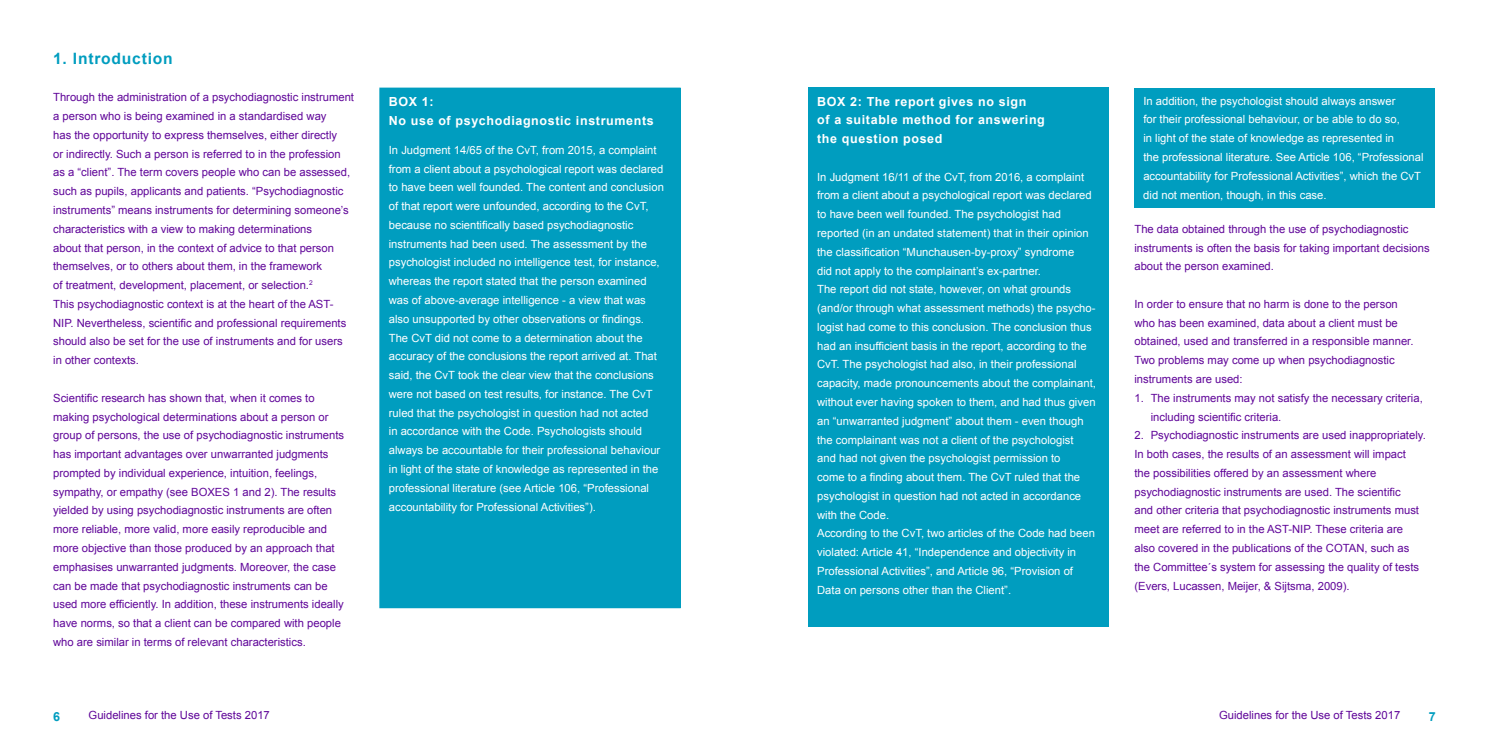
<style>
.page{position:relative;width:1489px;height:745px;background:#fff}
.page>*{position:absolute;margin:0;border:0;box-sizing:border-box;transform-origin:0 0}
.t1{font:700 15.62px "Arial";letter-spacing:.05em;color:#009dbf}
.t2{font:700 12.5px/18.8px "Arial";letter-spacing:.05em;color:#fff}
.t3{font:700 12.5px "Arial";color:#009dbf}
.t4{font:11.25px/18.8px "Arial";color:#600699}
.t5{font:11.25px/18.8px "Arial";color:#fff}
</style>
<div class="page">
<div style="left:808px;top:87px;width:300px;height:539px;background:#009dbf"></div>
<div style="left:1134px;top:88px;width:300px;height:119px;background:#009dbf"></div>
<div style="left:380px;top:88px;width:300px;height:519px;background:#009dbf"></div>
<hr style="left:379px;top:88px;width:301px;height:1px;background:#009dbf">
<hr style="left:379px;top:89px;width:1px;height:517px;background:#009dbf">
<hr style="left:379px;top:606px;width:301px;height:1px;background:#009dbf">
<h1 class="t1" style="left:53px;top:52px;width:121px">1. Introduction</h1>
<p class="t4" style="left:53px;top:88px;width:302px">Through the administration of a psychodiagnostic instrument a person who is being examined in a standardised way<br>has the opportunity to express themselves, either directly<br>or indirectly. Such a person is referred to in the profession as a “client”. The term covers people who can be assessed, such as pupils, applicants and patients. “Psychodiagnostic instruments” means instruments for determining someone’s characteristics with a view to making determinations<br>about that person, in the context of advice to that person themselves, or to others about them, in the framework<br>of treatment, development, placement, or selection.<sup>2<br></sup>This psychodiagnostic context is at the heart of the AST-NIP. Nevertheless, scientific and professional requirements should also be set for the use of instruments and for users in other contexts.</p>
<p class="t4" style="left:53px;top:388px;width:292px">Scientific research has shown that, when it comes to making psychological determinations about a person or group of persons, the use of psychodiagnostic instruments has important advantages over unwarranted judgments prompted by individual experience, intuition, feelings, sympathy, or empathy (see BOXES 1 and 2). The results yielded by using psychodiagnostic instruments are often more reliable, more valid, more easily reproducible and more objective than those produced by an approach that emphasises unwarranted judgments. Moreover, the case can be made that psychodiagnostic instruments can be used more efficiently. In addition, these instruments ideally have norms, so that a client can be compared with people who are similar in terms of relevant characteristics.</p>
<p class="t2" style="left:389px;top:93px;width:266px">BOX 1:<br>No use of psychodiagnostic instruments</p>
<p class="t5" style="left:389px;top:140px;width:276px">In Judgment 14/65 of the CvT, from 2015, a complaint from a client about a psychological report was declared to have been well founded. The content and conclusion of that report were unfounded, according to the CvT, because no scientifically based psychodiagnostic instruments had been used. The assessment by the psychologist included no intelligence test, for instance, whereas the report stated that the person examined was of above-average intelligence - a view that was also unsupported by other observations or findings.<br>The CvT did not come to a determination about the accuracy of the conclusions the report arrived at. That said, the CvT took the clear view that the conclusions were not based on test results, for instance. The CvT ruled that the psychologist in question had not acted<br>in accordance with the Code. Psychologists should always be accountable for their professional behaviour in light of the state of knowledge as represented in the professional literature (see Article 106, “Professional accountability for Professional Activities”).</p>
<p class="t2" style="left:817px;top:93px;width:229px">BOX 2: The report gives no sign<br>of a suitable method for answering the question posed</p>
<p class="t5" style="left:817px;top:167px;width:280px">In Judgment 16/11 of the CvT, from 2016, a complaint from a client about a psychological report was declared to have been well founded. The psychologist had reported (in an undated statement) that in their opinion the classification “Munchausen-by-proxy” syndrome<br>did not apply to the complainant’s ex-partner.<br>The report did not state, however, on what grounds (and/or through what assessment methods) the psycho&shy;logist had come to this conclusion. The conclusion thus had an insufficient basis in the report, according to the CvT. The psychologist had also, in their professional capacity, made pronouncements about the complainant, without ever having spoken to them, and had thus given an “unwarranted judgment” about them - even though the complainant was not a client of the psychologist<br>and had not given the psychologist permission to<br>come to a finding about them. The CvT ruled that the psychologist in question had not acted in accordance with the Code.<br>According to the CvT, two articles of the Code had been violated: Article 41, “Independence and objectivity in Professional Activities”, and Article 96, “Provision of Data on persons other than the Client”.</p>
<p class="t5" style="left:1143px;top:91px;width:282px">In addition, the psychologist should always answer<br>for their professional behaviour, or be able to do so,<br>in light of the state of knowledge as represented in<br>the professional literature. See Article 106, “Professional accountability for Professional Activities”, which the CvT did not mention, though, in this case.</p>
<p class="t4" style="left:1134px;top:219px;width:297px">The data obtained through the use of psychodiagnostic instruments is often the basis for taking important decisions about the person examined.</p>
<p class="t4" style="left:1134px;top:294px;width:280px">In order to ensure that no harm is done to the person who has been examined, data about a client must be obtained, used and transferred in a responsible manner.<br>Two problems may come up when psychodiagnostic instruments are used:</p>
<p class="t4" style="left:1150px;top:388px;width:273px;text-indent:-16px">1. The instruments may not satisfy the necessary criteria, including scientific criteria.</p>
<p class="t4" style="left:1134px;top:426px;width:293px">2. Psychodiagnostic instruments are used inappropriately.<br>In both cases, the results of an assessment will impact<br>the possibilities offered by an assessment where psychodiagnostic instruments are used. The scientific<br>and other criteria that psychodiagnostic instruments must meet are referred to in the AST-NIP. These criteria are also covered in the publications of the COTAN, such as the Committee´s system for assessing the quality of tests (Evers, Lucassen, Meijer, &amp; Sijtsma, 2009).</p>
<p class="t3" style="left:53px;top:711px;width:8px">6</p>
<p class="t4" style="left:89px;top:706px;width:183px">Guidelines for the Use of Tests 2017</p>
<p class="t4" style="left:1218px;top:706px;width:183px">Guidelines for the Use of Tests 2017</p>
<p class="t3" style="left:1428px;top:711px;width:8px">7</p>
</div>
